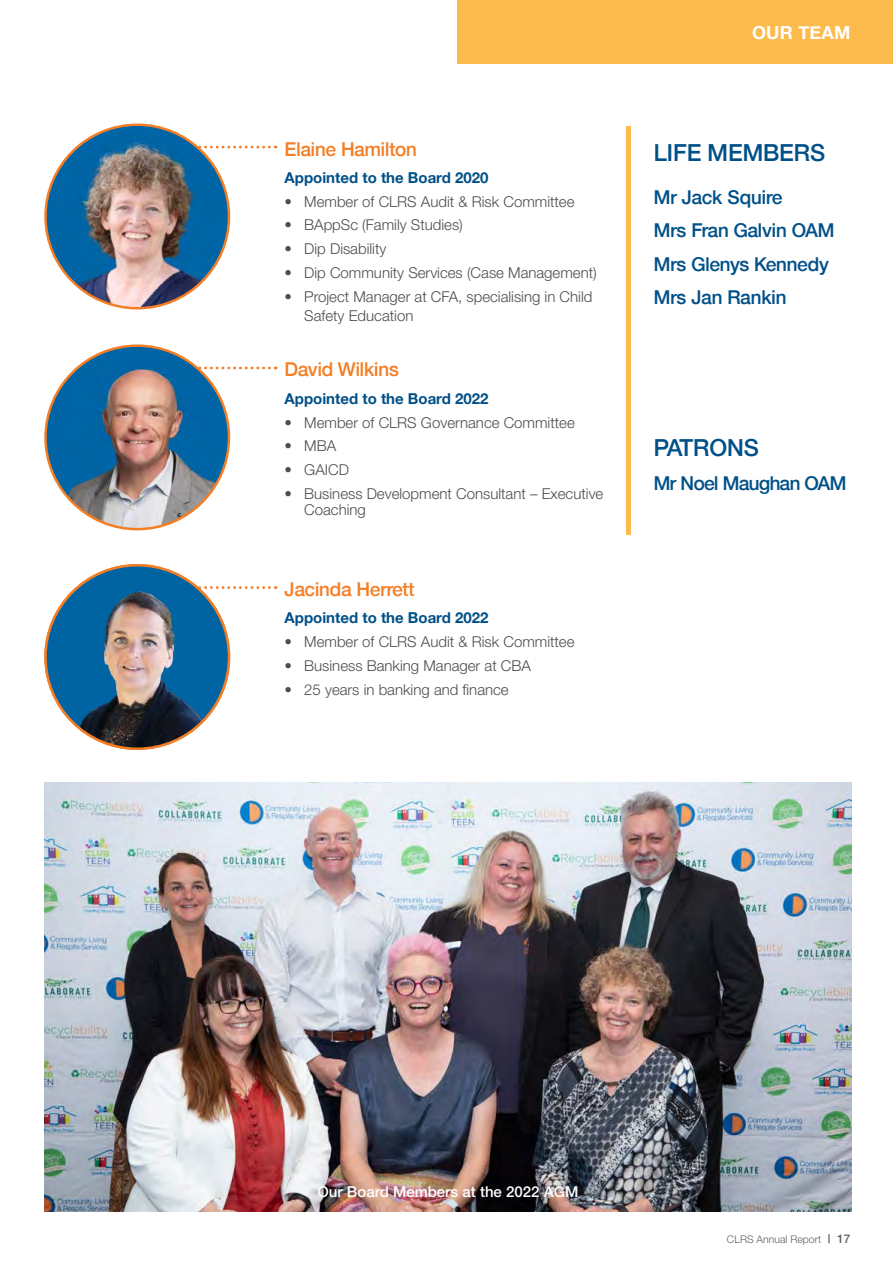
<style>
.page{position:relative;width:893px;height:1263px;background:#fff}
.page>*{position:absolute;margin:0;border:0;box-sizing:border-box;transform-origin:0 0}
.t1{font:500 24px "Helvetica";color:#005088}
.t2{font:500 19.5px/33.5px "Helvetica";color:#005088}
.t3{font:500 19.5px "Helvetica";color:#f57e25}
.t4{font:500 19.5px "Helvetica";letter-spacing:-.02em;color:#005088}
.t5{font:700 18px "Helvetica Neue";letter-spacing:.015em;color:#fff}
.t6{font:300 15px/16.5px "Helvetica Neue";color:#4d4d4f}
.t7{font:700 15px "Helvetica Neue";color:#005088}
.t8{font:500 15px "Helvetica Neue";color:#fff}
.t9{font:300 10.5px "Helvetica Neue";color:#616264}
.s1{font-weight:500;font-size:12px}
</style>
<div class="page">
<div style="left:457px;top:0;width:436px;height:64px;background:#fdba4d"></div>
<div style="left:626px;top:126px;width:5px;height:408px;background:#fdba4d"></div>
<svg style="left:196px;top:367px;width:73px;height:2px"></svg>
<img style="left:46px;top:346px;width:183px;height:183px;border-radius:92px">
<svg style="left:196px;top:586px;width:73px;height:3px"></svg>
<img style="left:44px;top:782px;width:808px;height:430px">
<svg style="left:196px;top:146px;width:73px;height:2px"></svg>
<img style="left:46px;top:125px;width:183px;height:183px;border-radius:92px">
<img style="left:46px;top:565px;width:183px;height:184px;border-radius:92px">
<h2 class="t3" style="left:285px;top:137px;width:134px">Elaine Hamilton</h2>
<p class="t7" style="left:285px;top:168px;width:205px">Appointed to the Board 2020</p>
<p class="t6" style="left:285px;top:192px;width:291px">• Member of CLRS Audit &amp; Risk Committee</p>
<p class="t6" style="left:285px;top:216px;width:180px">• BAppSc (Family Studies)</p>
<p class="t6" style="left:285px;top:240px;width:103px">• Dip Disability</p>
<p class="t6" style="left:285px;top:263px;width:314px">• Dip Community Services (Case Management)</p>
<p class="t6" style="left:304px;top:286px;width:290px;line-height:19.5px;text-indent:-20px">• Project Manager at CFA, specialising in Child<br>Safety Education</p>
<h2 class="t3" style="left:285px;top:358px;width:116px">David Wilkins</h2>
<p class="t7" style="left:285px;top:389px;width:205px">Appointed to the Board 2022</p>
<p class="t6" style="left:285px;top:413px;width:292px">• Member of CLRS Governance Committee</p>
<p class="t6" style="left:285px;top:437px;width:53px">• MBA</p>
<p class="t6" style="left:285px;top:461px;width:66px">• GAICD</p>
<p class="t6" style="left:304px;top:484px;width:301px;text-indent:-20px">• Business Development Consultant – Executive<br>Coaching</p>
<h2 class="t3" style="left:285px;top:578px;width:131px">Jacinda Herrett</h2>
<p class="t7" style="left:285px;top:609px;width:205px">Appointed to the Board 2022</p>
<p class="t6" style="left:285px;top:633px;width:291px">• Member of CLRS Audit &amp; Risk Committee</p>
<p class="t6" style="left:285px;top:656px;width:248px">• Business Banking Manager at CBA</p>
<p class="t6" style="left:285px;top:680px;width:226px">• 25 years in banking and finance</p>
<p class="t5" style="left:752px;top:22px;width:100px">OUR TEAM</p>
<h1 class="t1" style="left:654px;top:139px;width:173px">LIFE MEMBERS</h1>
<h2 class="t2" style="left:654px;top:180px;width:182px">Mr Jack Squire<br>Mrs Fran Galvin OAM<br>Mrs Glenys Kennedy<br>Mrs Jan Rankin</h2>
<h1 class="t1" style="left:654px;top:434px;width:107px">PATRONS</h1>
<h2 class="t4" style="left:654px;top:472px;width:194px">Mr Noel Maughan OAM</h2>
<p class="t8" style="left:317px;top:1183px;width:262px">Our Board Members at the 2022 AGM</p>
<p class="t9" style="left:727px;top:1231px;width:125px">CLRS Annual Report <span class="s1">| 17</span></p>
</div>
